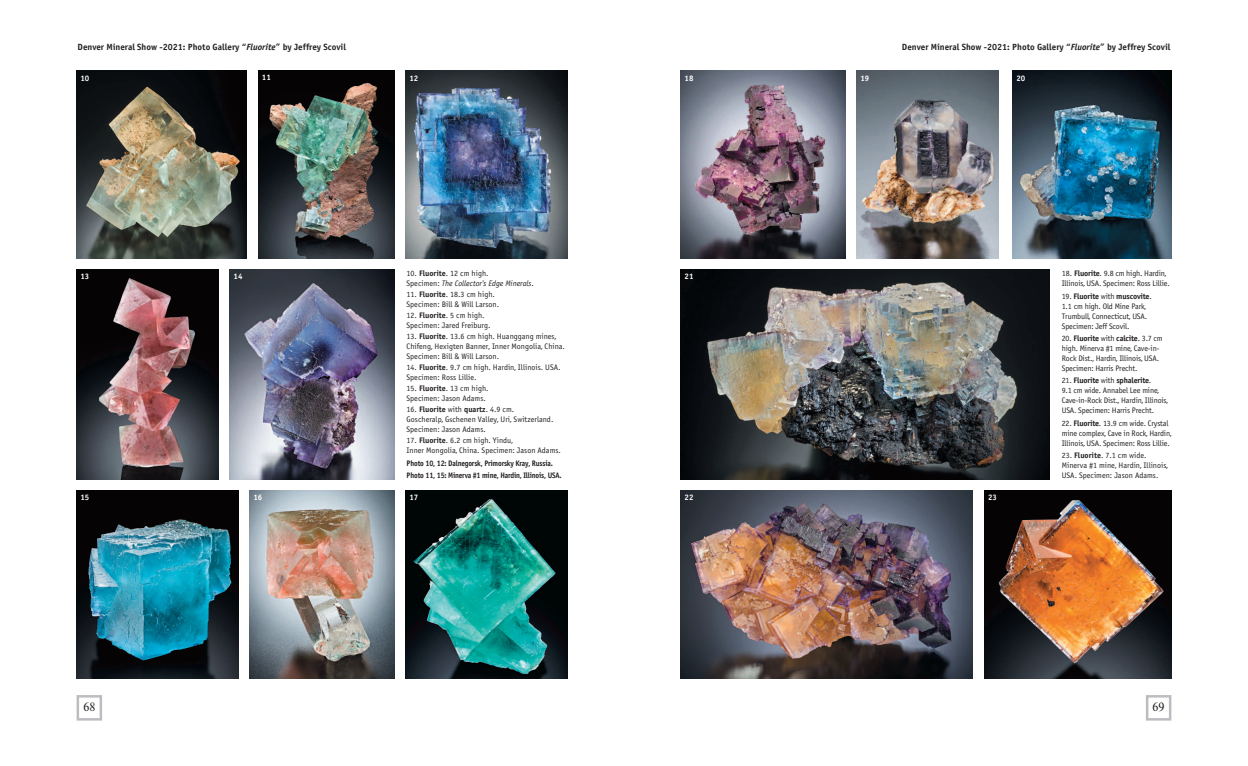
<style>
.page{position:relative;width:1248px;height:766px;background:#fff}
.page>*{position:absolute;margin:0;border:0;box-sizing:border-box;transform-origin:0 0}
.t1{font:12px "Newton C";color:#231f20}
.t2{font:9px "ITC Officina Sans Bold Cyrillic";color:#231f20}
.t3{font:8px/10px "ITC Officina Sans Cyrillic";color:#231f20}
.t4{font:8px/10px "ITC Officina Sans Cyrillic";letter-spacing:-.02em;color:#231f20}
.t5{font:8px/12px "ITC Officina Sans Bold Cyrillic";letter-spacing:-.02em;color:#231f20;scale:.9 1}
.t6{font:8px "ITC Officina Sans Bold Cyrillic";letter-spacing:-.02em;color:#231f20}
.t7{font:8px "ITC Officina Sans Italic Cyrillic";color:#231f20}
.t8{font:8px "ITC Officina Sans Bold Cyrillic";color:#fff}
.s1{font-family:"ITC Officina Sans BI Cyrillic"}
.s2{font-family:"ITC Officina Sans Bold Cyrillic"}
.s3{font-family:"ITC Officina Sans Cyrillic"}
.s4{font-family:"Newton A"}
</style>
<div class="page">
<svg style="left:680px;top:71px;width:491px;height:608px"></svg>
<div style="left:1060px;top:269px;width:114px;height:217px;background:#fff"></div>
<div style="left:77px;top:694px;width:25px;height:26px;border:2px solid #bcbdc0"></div>
<div style="left:1145px;top:694px;width:26px;height:26px;border:2px solid #bcbdc0"></div>
<img style="left:680px;top:71px;width:165px;height:187px">
<img style="left:856px;top:71px;width:142px;height:187px">
<img style="left:1012px;top:71px;width:159px;height:187px">
<img style="left:680px;top:269px;width:369px;height:210px">
<img style="left:680px;top:490px;width:292px;height:187px">
<img style="left:984px;top:490px;width:187px;height:187px">
<img style="left:77px;top:71px;width:170px;height:187px">
<img style="left:405px;top:71px;width:162px;height:187px">
<img style="left:258px;top:71px;width:136px;height:187px">
<img style="left:77px;top:269px;width:141px;height:210px">
<img style="left:230px;top:269px;width:164px;height:210px">
<img style="left:77px;top:490px;width:161px;height:187px">
<img style="left:249px;top:490px;width:145px;height:187px">
<img style="left:405px;top:490px;width:162px;height:187px">
<p class="t2" style="left:78px;top:42px;width:270px">Denver Mineral Show -2021: Photo Gallery “<span class="s1">Fluorite</span>” by Jeffrey Scovil</p>
<p class="t2" style="left:901px;top:42px;width:270px">Denver Mineral Show -2021: Photo Gallery “<span class="s1">Fluorite</span>” by Jeffrey Scovil</p>
<p class="t8" style="left:80px;top:73px;width:10px">10</p>
<p class="t8" style="left:262px;top:73px;width:10px">11</p>
<p class="t8" style="left:409px;top:73px;width:10px">12</p>
<p class="t8" style="left:684px;top:73px;width:10px">18</p>
<p class="t8" style="left:860px;top:73px;width:10px">19</p>
<p class="t8" style="left:1016px;top:73px;width:10px">20</p>
<p class="t8" style="left:80px;top:271px;width:10px">13</p>
<p class="t8" style="left:233px;top:271px;width:10px">14</p>
<p class="t3" style="left:406px;top:268px;width:83px">10. <span class="s2">Fluorite</span>. 12 cm high.</p>
<p class="t7" style="left:406px;top:279px;width:129px"><span class="s3">Specimen:</span> The Collector's Edge Minerals<span class="s3">.</span></p>
<p class="t3" style="left:406px;top:289px;width:94px">11. <span class="s2">Fluorite</span>. 18.3 cm high.<br>Specimen: Bill &amp; Will Larson.</p>
<p class="t3" style="left:406px;top:310px;width:85px">12. <span class="s2">Fluorite</span>. 5 cm high.<br>Specimen: Jared Freiburg.</p>
<p class="t3" style="left:406px;top:331px;width:160px">13. <span class="s2">Fluorite</span>. 13.6 cm high. Huanggang mines,<br>Chifeng, Hexigten Banner, Inner Mongolia, China.<br>Specimen: Bill &amp; Will Larson.</p>
<p class="t3" style="left:406px;top:362px;width:155px">14. <span class="s2">Fluorite</span>. 9.7 cm high. Hardin, Illinois. USA.<br>Specimen: Ross Lillie.</p>
<p class="t3" style="left:406px;top:383px;width:83px">15. <span class="s2">Fluorite</span>. 13 cm high.<br>Specimen: Jason Adams.</p>
<p class="t3" style="left:406px;top:404px;width:148px">16. <span class="s2">Fluorite</span> with <span class="s2">quartz</span>. 4.9 cm.<br>Goscheralp, G<span class="s4">s</span>chenen Valley, Uri, Switzerland.<br>Specimen: Jason Adams.</p>
<p class="t3" style="left:406px;top:435px;width:156px">17. <span class="s2">Fluorite</span>. 6.2 cm high. Yindu,<br>Inner Mongolia, China. Specimen: Jason Adams.</p>
<p class="t5" style="left:406px;top:457px;width:174px">Photo 10, 12: Dalnegorsk, Primorsky Kray, Russia.<br>Photo 11, 15: Minerva #1 mine, Hardin, Illinois, USA.</p>
<p class="t8" style="left:684px;top:271px;width:10px">21</p>
<p class="t4" style="left:1061px;top:268px;width:109px">18. <span class="s2">Fluorite</span>. 9.8 cm high. Hardin,<br>Illinois, USA. Specimen: Ross Lillie.</p>
<p class="t6" style="left:1061px;top:291px;width:91px"><span class="s3">19.</span> Fluorite <span class="s3">with</span> muscovite<span class="s3">.</span></p>
<p class="t4" style="left:1061px;top:301px;width:87px">1.1 cm high. Old Mine Park,<br>Trumbull, Connecticut, USA.<br>Specimen: Jeff Scovil.</p>
<p class="t6" style="left:1061px;top:333px;width:102px"><span class="s3">20.</span> Fluorite <span class="s3">with</span> calcite<span class="s3">. 3.7 cm</span></p>
<p class="t3" style="left:1061px;top:343px;width:99px;text-align:justify">high. Minerva #1 mine, Cave-in-Rock Dist., Hardin, Illinois, USA.<br>Specimen: Harris Precht.</p>
<p class="t6" style="left:1061px;top:375px;width:91px"><span class="s3">21.</span> Fluorite <span class="s3">with</span> sphalerite<span class="s3">.</span></p>
<p class="t4" style="left:1061px;top:385px;width:108px">9.1 cm wide. Annabel Lee mine,<br>Cave-in-Rock Dist., Hardin, Illinois,<br>USA. Specimen: Harris Precht.</p>
<p class="t4" style="left:1061px;top:417px;width:111px">22. <span class="s2">Fluorite</span>. 13.9 cm wide. Crystal mine complex, Cave in Rock, Hardin,<br>Illinois, USA. Specimen: Ross Lillie.</p>
<p class="t3" style="left:1061px;top:450px;width:108px">23. <span class="s2">Fluorite</span>. 7.1 cm wide.<br>Minerva #1 mine, Hardin, Illinois,<br>USA. Specimen: Jason Adams.</p>
<p class="t8" style="left:80px;top:493px;width:10px">15</p>
<p class="t8" style="left:253px;top:493px;width:10px">16</p>
<p class="t8" style="left:409px;top:493px;width:10px">17</p>
<p class="t8" style="left:684px;top:493px;width:10px">22</p>
<p class="t8" style="left:987px;top:493px;width:10px">23</p>
<h1 class="t1" style="left:83px;top:699px;width:14px">68</h1>
<h1 class="t1" style="left:1152px;top:699px;width:13px">69</h1>
</div>
